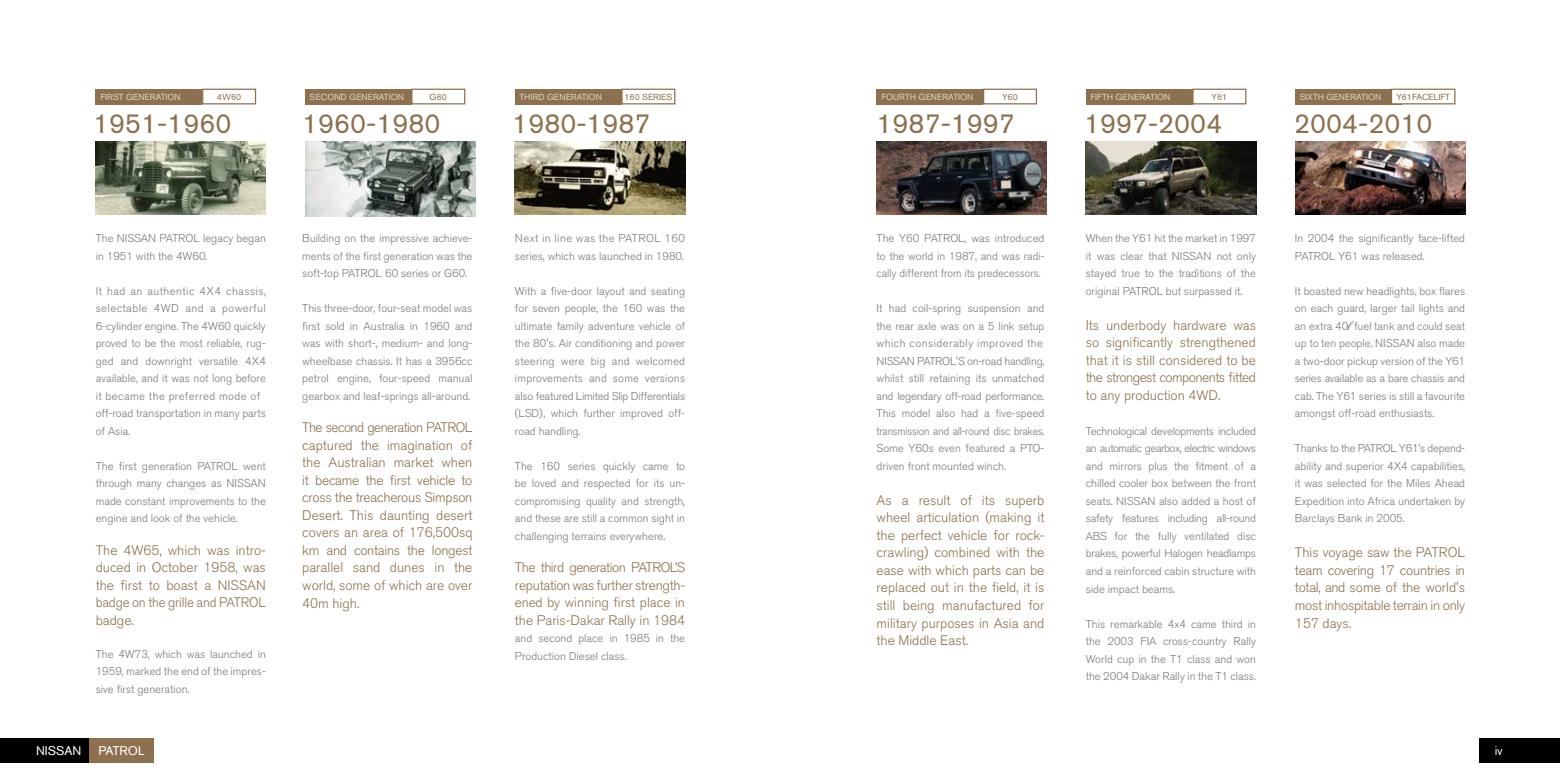
<style>
.page{position:relative;width:1560px;height:780px;background:#fff}
.page>*{position:absolute;margin:0;border:0;box-sizing:border-box;transform-origin:0 0}
.t1{font:27.5px "Nissan AG";color:#8d704e}
.t2{font:300 13.75px/17.5px "Nissan AG";color:#8d704e;text-align:justify}
.t3{font:300 13.75px/17.5px "Nissan AG";letter-spacing:-.02em;color:#8d704e}
.t4{font:12.5px "Nissan AG";color:#fff}
.t5{font:300 11.25px/17.5px "Nissan AG";color:#77787b;text-align:justify}
.t6{font:8.75px "Nissan AG";color:#ddd4ca}
.t7{font:8.75px "Nissan AG";color:#8d704e}
.s1{font-family:"Chopin Script";font-weight:400;font-size:13.75px}
</style>
<div class="page">
<img style="left:1295px;top:142px;width:170px;height:72px">
<img style="left:1085px;top:142px;width:170px;height:72px">
<img style="left:876px;top:142px;width:170px;height:72px">
<div style="left:96px;top:89px;width:106px;height:15px;background:#8d704e"></div>
<div style="left:876px;top:89px;width:106px;height:15px;background:#8d704e"></div>
<div style="left:305px;top:89px;width:106px;height:15px;background:#8d704e"></div>
<div style="left:1085px;top:89px;width:107px;height:15px;background:#8d704e"></div>
<div style="left:514px;top:89px;width:107px;height:15px;background:#8d704e"></div>
<div style="left:1294px;top:89px;width:106px;height:15px;background:#8d704e"></div>
<img style="left:96px;top:142px;width:170px;height:72px">
<img style="left:515px;top:142px;width:170px;height:72px">
<div style="left:411px;top:89px;width:54px;height:15px;border:1px solid #8d704e"></div>
<div style="left:202px;top:89px;width:54px;height:15px;border:1px solid #8d704e"></div>
<div style="left:621px;top:89px;width:54px;height:15px;border:1px solid #8d704e"></div>
<div style="left:982px;top:89px;width:54px;height:15px;border:1px solid #8d704e"></div>
<div style="left:1192px;top:89px;width:54px;height:15px;border:1px solid #8d704e"></div>
<div style="left:1391px;top:89px;width:63px;height:15px;background:#fff"></div>
<div style="left:1390px;top:89px;width:65px;height:15px;border:1px solid #8d704e"></div>
<img style="left:305px;top:142px;width:170px;height:74px">
<div style="left:0;top:738px;width:89px;height:24px;background:#000"></div>
<div style="left:89px;top:738px;width:65px;height:24px;background:#8d704e"></div>
<div style="left:1479px;top:738px;width:80px;height:24px;background:#000"></div>
<p class="t6" style="left:100px;top:92px;width:82px">FIRST GENERATION</p>
<p class="t6" style="left:309px;top:92px;width:96px">SECOND GENERATION</p>
<p class="t6" style="left:519px;top:92px;width:84px">THIRD GENERATION</p>
<p class="t6" style="left:881px;top:92px;width:93px">FOURTH GENERATION</p>
<p class="t6" style="left:1090px;top:92px;width:81px">FIFTH GENERATION</p>
<p class="t6" style="left:1299px;top:92px;width:83px">SIXTH GENERATION</p>
<h1 class="t1" style="left:302px;top:107px;width:140px">1960-1980</h1>
<h1 class="t1" style="left:512px;top:107px;width:140px">1980-1987</h1>
<h1 class="t1" style="left:1083px;top:107px;width:140px">1997-2004</h1>
<h1 class="t1" style="left:1293px;top:107px;width:140px">2004-2010</h1>
<p class="t7" style="left:217px;top:92px;width:26px">4W60</p>
<p class="t7" style="left:429px;top:92px;width:19px">G60</p>
<p class="t7" style="left:624px;top:92px;width:49px">160 SERIES</p>
<p class="t7" style="left:1002px;top:92px;width:17px">Y60</p>
<p class="t7" style="left:1211px;top:92px;width:17px">Y61</p>
<p class="t7" style="left:1396px;top:92px;width:55px">Y61FACELIFT</p>
<h1 class="t1" style="left:93px;top:107px;width:140px">1951-1960</h1>
<h1 class="t1" style="left:876px;top:107px;width:140px">1987-1997</h1>
<p class="t5" style="left:96px;top:230px;width:172px">The nissan Patrol legacy began in 1951 with the 4W60.</p>
<p class="t5" style="left:96px;top:282px;width:172px;text-align:left">It had an authentic 4X4 chassis, selectable 4WD and a powerful<br>6-cylinder engine. The 4W60 quickly proved to be the most reliable, rug&shy;ged and downright versatile 4X4 available, and it was not long before it became the preferred mode of off-road transportation in many parts of Asia.</p>
<p class="t5" style="left:96px;top:457px;width:172px">The first generation Patrol went through many changes as N issan made constant improvements to the engine and look of the vehicle.</p>
<p class="t2" style="left:96px;top:541px;width:172px">The 4W65, which was intro&shy;duced in October 1958, was the first to boast a N issan badge on the grille and Patrol badge.</p>
<p class="t5" style="left:96px;top:645px;width:172px">The 4W73, which was launched in 1959, marked the end of the impres&shy;sive first generation.</p>
<p class="t5" style="left:302px;top:230px;width:172px">Building on the impressive achieve&shy;ments of the first generation was the soft-top Patrol 60 series or G60.</p>
<p class="t5" style="left:302px;top:300px;width:172px">This three-door, four-seat model was first sold in Australia in 1960 and was with short-, medium- and long&shy;wheelbase chassis. It has a 3956cc petrol engine, four-speed manual gearbox and leaf-springs all-around.</p>
<p class="t2" style="left:302px;top:419px;width:172px;text-align:left">The second generation PATROL captured the imagination of the Australian market when it became the first vehicle to cross the treacherous Simpson<br>Desert. This daunting desert covers an area of 176,500sq km and contains the longest parallel sand dunes in the world, some of which are over<br>40m high.</p>
<p class="t5" style="left:515px;top:230px;width:172px">N ext in line was the Patrol 160 series, which was launched in 1980.</p>
<p class="t5" style="left:515px;top:282px;width:172px">With a five-door layout and seating for seven people, the 160 was the ultimate family adventure vehicle of the 80's. Air conditioning and power steering were big and welcomed improvements and some versions also featured Limited Slip Differentials (LSD), which further improved off&shy;road handling.</p>
<p class="t5" style="left:515px;top:457px;width:172px">The 160 series quickly came to be loved and respected for its un&shy;compromising quality and strength, and these are still a common sight in challenging terrains everywhere.</p>
<p class="t2" style="left:515px;top:559px;width:172px">The third generation PATROL’S reputation was further strength&shy;ened by winning first place in the Paris-Dakar Rally in 1984</p>
<p class="t5" style="left:515px;top:630px;width:172px">and second place in 1985 in the<br>Production Diesel class.</p>
<p class="t5" style="left:876px;top:230px;width:169px">The Y60 Patrol, was introduced to the world in 1987, and was radi&shy;cally different from its predecessors.</p>
<p class="t5" style="left:876px;top:300px;width:169px;text-align:left">It had coil-spring suspension and the rear axle was on a 5 link setup which considerably improved the N issan Patrol's on-road handling, whilst still retaining its unmatched and legendary off-road performance.<br>This model also had a five-speed transmission and all-round disc brakes.<br>Some Y60s even featured a PTO&shy;driven front mounted winch.</p>
<p class="t2" style="left:876px;top:491px;width:169px">As a result of its superb wheel articulation (making it the perfect vehicle for rock&shy;crawling) combined with the ease with which parts can be replaced out in the field, it is still being manufactured for military purposes in Asia and the M iddle East.</p>
<p class="t5" style="left:1085px;top:230px;width:172px">When the Y61 hit the market in 1997 it was clear that N issan not only stayed true to the traditions of the original Patrol but surpassed it.</p>
<p class="t2" style="left:1085px;top:316px;width:172px">Its underbody hardware was so significantly strengthened that it is still considered to be the strongest components fitted to any production 4WD.</p>
<p class="t5" style="left:1085px;top:422px;width:172px">Technological developments included an automatic gearbox, electric windows and mirrors plus the fitment of a chilled cooler box between the front seats. N issan also added a host of safety features including all-round ABS for the fully ventilated disc brakes, powerful Halogen headlamps and a reinforced cabin structure with side impact beams.</p>
<p class="t5" style="left:1085px;top:615px;width:172px">This remarkable 4x4 came third in the 2003 FIA</p>
<p class="t5" style="left:1085px;top:632px;width:172px;text-indent:77px">cross-country Rally World cup in the T1 class and won the 2004 Dakar Rally in the T1 class.</p>
<p class="t5" style="left:1294px;top:230px;width:172px">I n 2004 the significantly face-lifted<br>Patrol Y61 was released.</p>
<p class="t5" style="left:1294px;top:282px;width:172px">It boasted new headlights, box flares on each guard, larger tail lights and an extra 40<span class="s1">l</span> fuel tank and could seat up to ten people. N issan also made a two-door pickup version of the Y61 series available as a bare chassis and cab. The Y61 series is still a favourite amongst off-road enthusiasts.</p>
<p class="t5" style="left:1294px;top:440px;width:172px">Thanks to the Patrol Y61's depend&shy;ability and superior 4X4 capabilities, it was selected for the M iles Ahead Expedition into Africa undertaken by Barclays Bank in 2005.</p>
<p class="t3" style="left:1294px;top:544px;width:172px">This voyage saw the PATROL team covering 17 countries in total, and some of the world's most inhospitable terrain in only<br>157 days.</p>
<p class="t4" style="left:36px;top:743px;width:47px">N ISSAN</p>
<p class="t4" style="left:98px;top:743px;width:48px">PATROL</p>
<p class="t4" style="left:1494px;top:743px;width:10px">IV</p>
</div>
